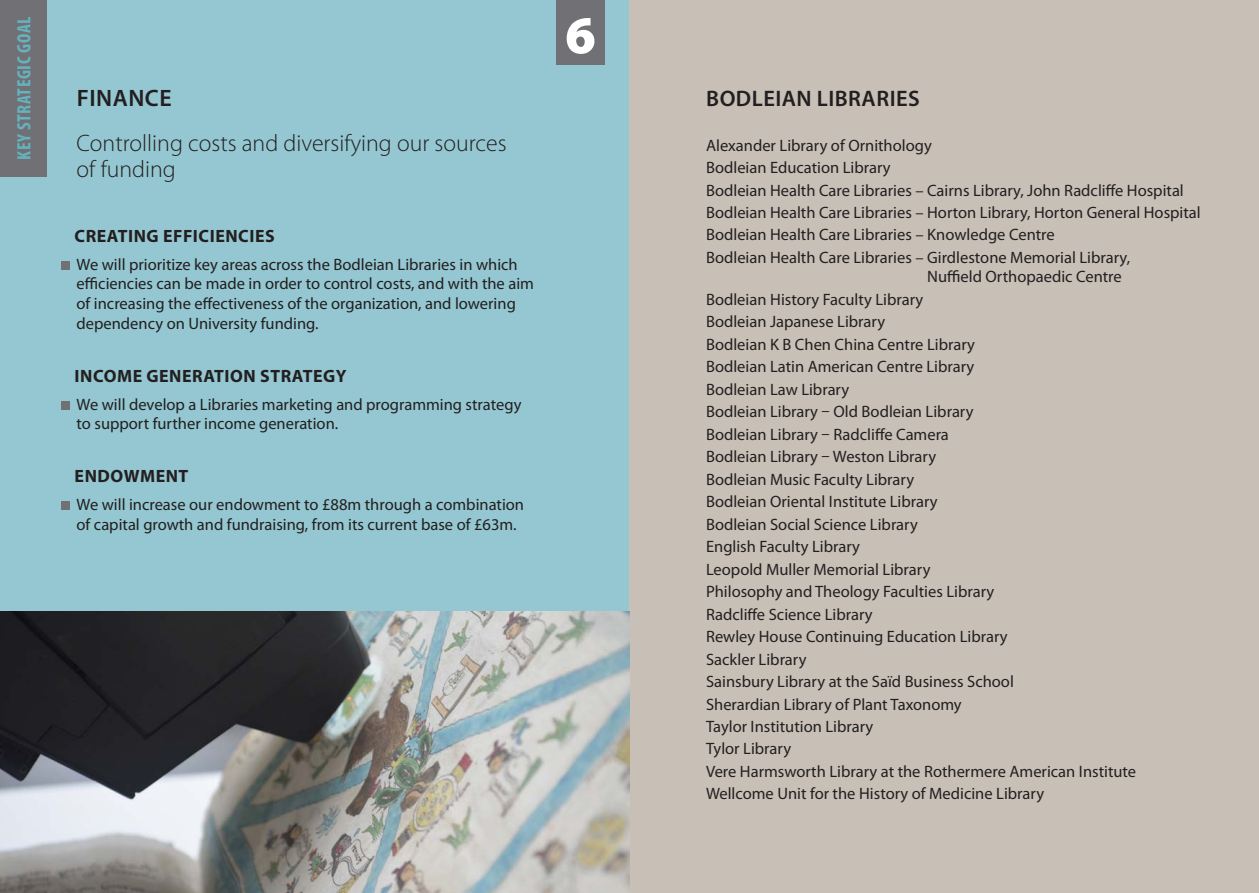
<style>
.page{position:relative;width:1259px;height:893px;background:#fff}
.page>*{position:absolute;margin:0;border:0;box-sizing:border-box;transform-origin:0 0}
.t1{font:900 53.55px "Myriad Pro";color:#fff}
.t2{font:300 23.85px/25.8px "Myriad Pro";color:#231f20}
.t3{font:600 23.85px "Myriad Pro";letter-spacing:.02em;color:#231f20}
.t4{font:600 22.5px "Myriad Pro";letter-spacing:.02em;color:#231f20}
.t5{font:700 condensed 19.35px "Myriad Pro";letter-spacing:.03em;color:#65b2be}
.t6{font:700 17.85px "Myriad Pro";letter-spacing:.03em;color:#231f20}
.body_paragraph{font:16.5px/19.6px "Myriad Pro";color:#231f20}
</style>
<div class="page">
<div style="left:0;top:0;width:629px;height:893px;background:#94c7d1"></div>
<div style="left:629px;top:0;width:630px;height:893px;background:#c8c0b7"></div>
<div style="left:0;top:0;width:46px;height:176px;background:#717074"></div>
<div style="left:62px;top:261px;width:8px;height:9px;background:#717074"></div>
<div style="left:62px;top:401px;width:8px;height:9px;background:#717074"></div>
<div style="left:62px;top:501px;width:8px;height:9px;background:#717074"></div>
<div style="left:556px;top:0;width:48px;height:64px;background:#717074"></div>
<img style="left:0;top:611px;width:629px;height:282px">
<p class="t5" style="left:12px;top:160px;width:145px;rotate:-90deg">KEY STRATEGIC GOAL</p>
<p class="t1" style="left:565px;top:5px;width:32px">6</p>
<p class="t3" style="left:77px;top:85px;width:96px">FINANCE</p>
<p class="t4" style="left:706px;top:86px;width:215px">BODLEIAN LIBRARIES</p>
<p class="t2" style="left:77px;top:130px;width:431px">Controlling costs and diversifying our sources of funding</p>
<p class="body_paragraph" style="left:706px;top:136px;width:227px">Alexander Library of Ornithology</p>
<p class="body_paragraph" style="left:706px;top:158px;width:186px">Bodleian Education Library</p>
<p class="body_paragraph" style="left:706px;top:180px;width:479px">Bodleian Health Care Libraries – Cairns Library, John Radcliffe Hospital</p>
<p class="body_paragraph" style="left:706px;top:203px;width:496px">Bodleian Health Care Libraries – Horton Library, Horton General Hospital</p>
<p class="body_paragraph" style="left:706px;top:225px;width:350px">Bodleian Health Care Libraries – Knowledge Centre</p>
<p class="body_paragraph" style="left:927px;top:248px;width:204px;text-indent:-221px">Bodleian Health Care Libraries – Girdlestone Memorial Library,<br>Nuffield Orthopaedic Centre</p>
<p class="body_paragraph" style="left:706px;top:290px;width:219px">Bodleian History Faculty Library</p>
<p class="body_paragraph" style="left:706px;top:312px;width:181px">Bodleian Japanese Library</p>
<p class="body_paragraph" style="left:706px;top:335px;width:270px">Bodleian K B Chen China Centre Library</p>
<p class="body_paragraph" style="left:706px;top:357px;width:270px">Bodleian Latin American Centre Library</p>
<p class="body_paragraph" style="left:706px;top:380px;width:145px">Bodleian Law Library</p>
<p class="body_paragraph" style="left:706px;top:402px;width:269px">Bodleian Library – Old Bodleian Library</p>
<p class="body_paragraph" style="left:706px;top:425px;width:244px">Bodleian Library – Radcliffe Camera</p>
<p class="body_paragraph" style="left:706px;top:447px;width:232px">Bodleian Library – Weston Library</p>
<p class="body_paragraph" style="left:706px;top:470px;width:210px">Bodleian Music Faculty Library</p>
<p class="body_paragraph" style="left:706px;top:492px;width:233px">Bodleian Oriental Institute Library</p>
<p class="body_paragraph" style="left:706px;top:515px;width:213px">Bodleian Social Science Library</p>
<p class="body_paragraph" style="left:706px;top:537px;width:155px">English Faculty Library</p>
<p class="body_paragraph" style="left:706px;top:560px;width:226px">Leopold Muller Memorial Library</p>
<p class="body_paragraph" style="left:706px;top:582px;width:290px">Philosophy and Theology Faculties Library</p>
<p class="body_paragraph" style="left:706px;top:605px;width:168px">Radcliffe Science Library</p>
<p class="body_paragraph" style="left:706px;top:627px;width:303px">Rewley House Continuing Education Library</p>
<p class="body_paragraph" style="left:706px;top:649px;width:102px">Sackler Library</p>
<p class="body_paragraph" style="left:706px;top:672px;width:309px">Sainsbury Library at the Saïd Business School</p>
<p class="body_paragraph" style="left:706px;top:694px;width:257px">Sherardian Library of Plant Taxonomy</p>
<p class="body_paragraph" style="left:706px;top:717px;width:169px">Taylor Institution Library</p>
<p class="body_paragraph" style="left:706px;top:739px;width:87px">Tylor Library</p>
<p class="body_paragraph" style="left:706px;top:762px;width:432px">Vere Harmsworth Library at the Rothermere American Institute</p>
<p class="body_paragraph" style="left:706px;top:784px;width:339px">Wellcome Unit for the History of Medicine Library</p>
<p class="t6" style="left:75px;top:226px;width:202px">CREATING EFFICIENCIES</p>
<p class="body_paragraph" style="left:77px;top:255px;width:459px">We will prioritize key areas across the Bodleian Libraries in which efficiencies can be made in order to control costs, and with the aim of increasing the effectiveness of the organization, and lowering dependency on University funding.</p>
<p class="t6" style="left:75px;top:366px;width:273px">INCOME GENERATION STRATEGY</p>
<p class="body_paragraph" style="left:77px;top:395px;width:446px">We will develop a Libraries marketing and programming strategy to support further income generation.</p>
<p class="t6" style="left:75px;top:466px;width:115px">ENDOWMENT</p>
<p class="body_paragraph" style="left:77px;top:495px;width:449px">We will increase our endowment to £88m through a combination of capital growth and fundraising, from its current base of £63m.</p>
</div>
